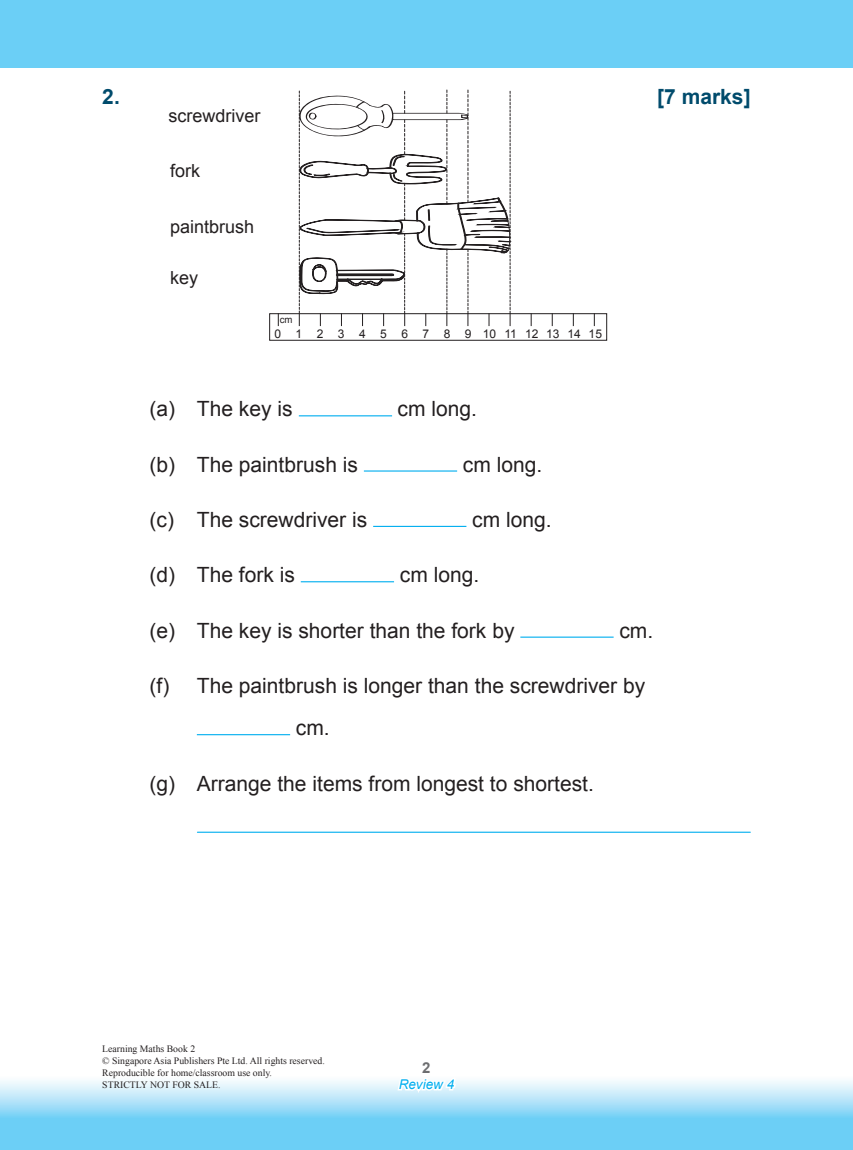
<style>
.page{position:relative;width:853px;height:1150px;background:#fff}
.page>*{position:absolute;margin:0;border:0;box-sizing:border-box;transform-origin:0 0}
.t1{font:21px "Arial";color:#231f20}
.t2{font:700 21px "Arial";color:#004b6c}
.t3{font:18px "Arial";color:#231f20}
.t4{font:italic 13.5px "Arial";color:#00aeef}
.t5{font:12px "Arial";color:#231f20}
.t6{font:9.75px/11.7px "Times New Roman";color:#231f20}
.t7{font:9.6px "Arial";color:#231f20}
</style>
<div class="page">
<svg style="left:0;top:1080px;width:853px;height:70px;background:#95dbf8"></svg>
<div style="left:0;top:0;width:853px;height:68px;background:#6bcff6"></div>
<div style="left:269px;top:313px;width:338px;height:28px;border:1px solid #231f20"></div>
<svg style="left:594px;top:313px;width:1px;height:13px"></svg>
<svg style="left:278px;top:313px;width:1px;height:13px"></svg>
<svg style="left:573px;top:313px;width:1px;height:13px"></svg>
<svg style="left:552px;top:313px;width:1px;height:13px"></svg>
<svg style="left:531px;top:313px;width:1px;height:13px"></svg>
<svg style="left:297px;top:90px;width:214px;height:236px"></svg>
<hr style="left:299px;top:415px;width:93px;height:1px;background:#00aeef">
<hr style="left:364px;top:470px;width:93px;height:1px;background:#00aeef">
<hr style="left:373px;top:526px;width:93px;height:1px;background:#00aeef">
<hr style="left:301px;top:581px;width:93px;height:1px;background:#00aeef">
<hr style="left:520px;top:636px;width:93px;height:1px;background:#00aeef">
<hr style="left:197px;top:734px;width:93px;height:1px;background:#00aeef">
<hr style="left:197px;top:831px;width:553px;height:1px;background:#00aeef">
<svg style="left:395px;top:1080px;width:63px;height:70px;background:#98dcf8"></svg>
<p class="t2" style="left:102px;top:83px;width:19px">2.</p>
<p class="t2" style="left:657px;top:83px;width:95px">[7 marks]</p>
<p class="t3" style="left:168px;top:103px;width:93px">screwdriver</p>
<p class="t3" style="left:170px;top:159px;width:32px">fork</p>
<p class="t3" style="left:170px;top:215px;width:86px">paintbrush</p>
<p class="t3" style="left:170px;top:266px;width:30px">key</p>
<p class="t7" style="left:280px;top:313px;width:14px">cm</p>
<p class="t5" style="left:274px;top:325px;width:329px">0 1 2 3 4 5 6 7 8 9 101112131415</p>
<p class="t1" style="left:150px;top:395px;width:144px">(a) The key is</p>
<p class="t1" style="left:397px;top:395px;width:81px">cm long.</p>
<p class="t1" style="left:150px;top:450px;width:210px">(b) The paintbrush is</p>
<p class="t1" style="left:463px;top:450px;width:81px">cm long.</p>
<p class="t1" style="left:150px;top:506px;width:219px">(c) The screwdriver is</p>
<p class="t1" style="left:472px;top:506px;width:81px">cm long.</p>
<p class="t1" style="left:150px;top:561px;width:147px">(d) The fork is</p>
<p class="t1" style="left:400px;top:561px;width:81px">cm long.</p>
<p class="t1" style="left:150px;top:616px;width:366px">(e) The key is shorter than the fork by</p>
<p class="t1" style="left:619px;top:616px;width:35px">cm.</p>
<p class="t1" style="left:150px;top:672px;width:497px">(f) The paintbrush is longer than the screwdriver by</p>
<p class="t1" style="left:296px;top:714px;width:35px">cm.</p>
<p class="t1" style="left:150px;top:769px;width:446px">(g) Arrange the items from longest to shortest.</p>
<p class="t6" style="left:102px;top:1043px;width:224px">Learning Maths Book 2<br>© Singapore Asia Publishers Pte Ltd. All rights reserved.<br>Reproducible for home/classroom use only.<br>STRICTLY NOT FOR SALE.</p>
<p class="t4" style="left:398px;top:1075px;width:57px">Review 4</p>
</div>
